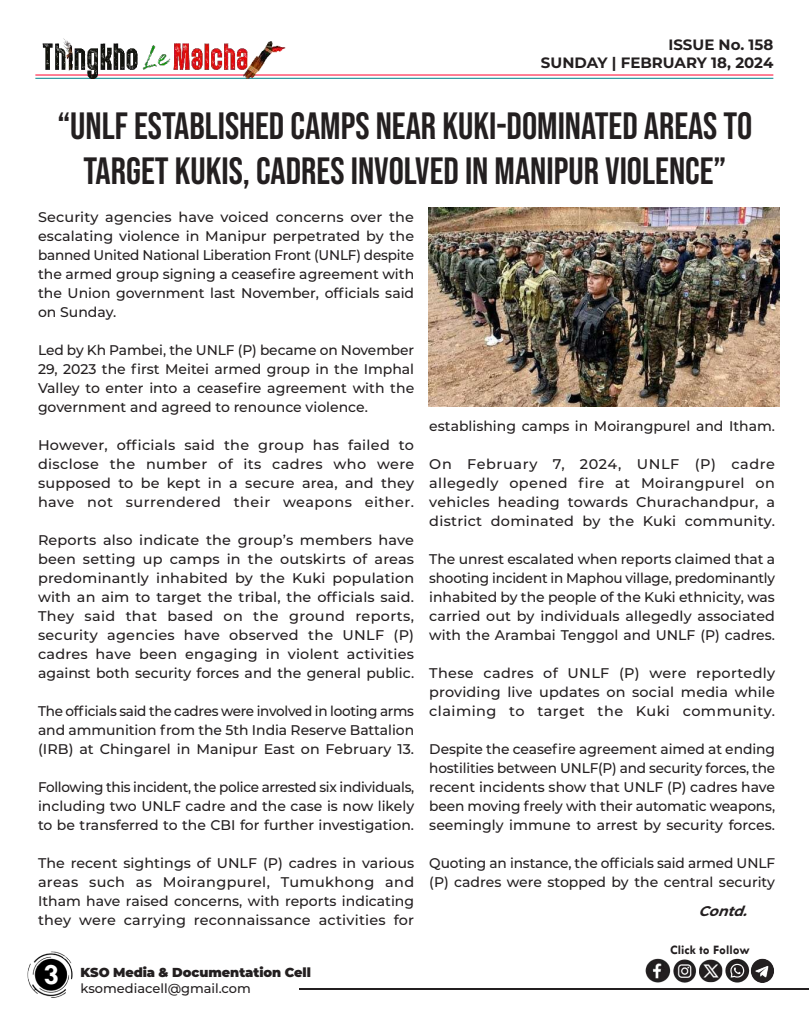
<style>
.page{position:relative;width:810px;height:1013px;background:#fff}
.page>*{position:absolute;margin:0;border:0;box-sizing:border-box;transform-origin:0 0}
.t1{font:38px/45.6px "Bebas Neue";color:#231f20;text-align:center}
.t2{font:700 30px "Tw Cen";color:#fff}
.t3{font:700 15px/18px "Montserrat";color:#231f20;text-align:right}
.t4{font:500 14px/19px "Montserrat";color:#231f20;text-align:justify}
.t5{font:italic 700 14px "Montserrat";color:#231f20}
.t6{font:900 13px "Montserrat";letter-spacing:-.005em;color:#231f20}
.t7{font:500 13px "Montserrat";color:#231f20}
.t8{font:700 13px "Tw Cen";color:#231f20}
</style>
<div class="page">
<hr style="left:299px;top:988px;width:509px;height:1px;background:#231f20">
<img style="left:27px;top:951px;width:46px;height:47px">
<hr style="left:35px;top:74px;width:738px;height:1px;background:#ff002d">
<hr style="left:35px;top:78px;width:738px;height:1px;background:#00848b">
<img style="left:35px;top:38px;width:254px;height:41px">
<img style="left:645px;top:958px;width:129px;height:25px">
<img style="left:428px;top:208px;width:352px;height:198px">
<p class="t3" style="left:541px;top:35px;width:234px">ISSUE No. 158<br>SUNDAY | FEBRUARY 18, 2024</p>
<h1 class="t1" style="left:58px;top:102px;width:696px">“UNLF ESTABLISHED CAMPS NEAR KUKI-DOMINATED AREAS TO<br>TARGET KUKIS, CADRES INVOLVED IN MANIPUR VIOLENCE”</h1>
<p class="t4" style="left:38px;top:206px;width:378px">Security agencies have voiced concerns over the escalating violence in Manipur perpetrated by the banned United National Liberation Front (UNLF) despite the armed group signing a ceasefire agreement with the Union government last November, officials said on Sunday.</p>
<p class="t4" style="left:38px;top:339px;width:378px">Led by Kh Pambei, the UNLF (P) became on November 29, 2023 the first Meitei armed group in the Imphal Valley to enter into a ceasefire agreement with the government and agreed to renounce violence.</p>
<p class="t4" style="left:38px;top:434px;width:378px">However, officials said the group has failed to disclose the number of its cadres who were supposed to be kept in a secure area, and they have not surrendered their weapons either.</p>
<p class="t4" style="left:38px;top:529px;width:378px">Reports also indicate the group’s members have been setting up camps in the outskirts of areas predominantly inhabited by the Kuki population with an aim to target the tribal, the officials said.<br>They said that based on the ground reports, security agencies have observed the UNLF (P) cadres have been engaging in violent activities against both security forces and the general public.</p>
<p class="t4" style="left:38px;top:700px;width:378px">The officials said the cadres were involved in looting arms and ammunition from the 5th India Reserve Battalion (IRB) at Chingarel in Manipur East on February 13.</p>
<p class="t4" style="left:38px;top:776px;width:378px">Following this incident, the police arrested six individuals, including two UNLF cadre and the case is now likely to be transferred to the CBI for further investigation.</p>
<p class="t4" style="left:38px;top:852px;width:378px">The recent sightings of UNLF (P) cadres in various areas such as Moirangpurel, Tumukhong and Itham have raised concerns, with reports indicating they were carrying reconnaissance activities for</p>
<p class="t4" style="left:429px;top:415px;width:347px">establishing camps in Moirangpurel and Itham.</p>
<p class="t4" style="left:429px;top:453px;width:347px">On February 7, 2024, UNLF (P) cadre allegedly opened fire at Moirangpurel on vehicles heading towards Churachandpur, a district dominated by the Kuki community.</p>
<p class="t4" style="left:429px;top:548px;width:347px">The unrest escalated when reports claimed that a shooting incident in Maphou village, predominantly inhabited by the people of the Kuki ethnicity, was carried out by individuals allegedly associated with the Arambai Tenggol and UNLF (P) cadres.</p>
<p class="t4" style="left:429px;top:662px;width:347px">These cadres of UNLF (P) were reportedly providing live updates on social media while claiming to target the Kuki community.</p>
<p class="t4" style="left:429px;top:738px;width:347px">Despite the ceasefire agreement aimed at ending hostilities between UNLF(P) and security forces, the recent incidents show that UNLF (P) cadres have been moving freely with their automatic weapons, seemingly immune to arrest by security forces.</p>
<p class="t4" style="left:429px;top:852px;width:347px">Quoting an instance, the officials said armed UNLF (P) cadres were stopped by the central security</p>
<p class="t5" style="left:699px;top:900px;width:56px">Contd.</p>
<h2 class="t2" style="left:43px;top:956px;width:17px">3</h2>
<p class="t6" style="left:81px;top:962px;width:232px">KSO Media &amp; Documentation Cell</p>
<p class="t7" style="left:81px;top:978px;width:172px">ksomediacell@gmail.com</p>
<p class="t8" style="left:670px;top:942px;width:81px">Click to Follow</p>
</div>
